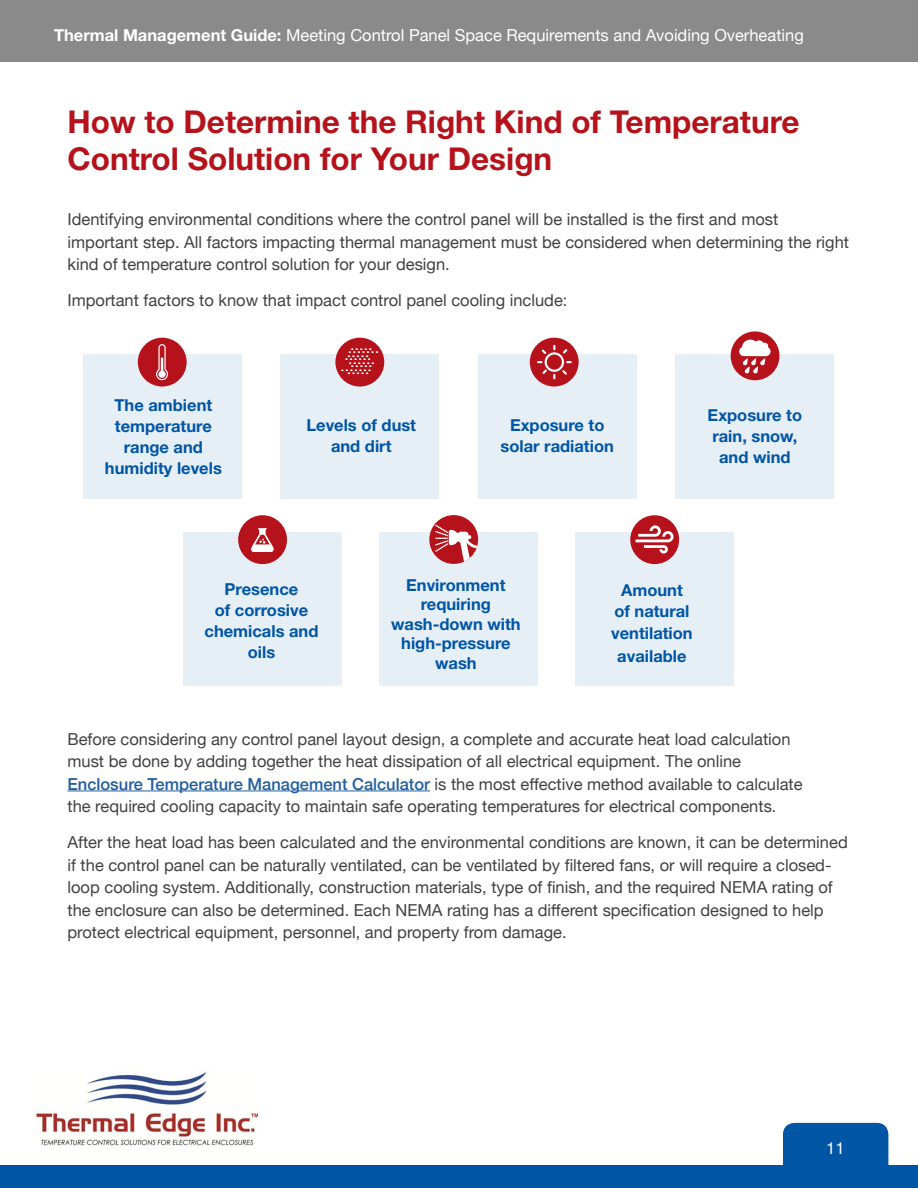
<style>
.page{position:relative;width:918px;height:1188px;background:#fff}
.page>*{position:absolute;margin:0;border:0;box-sizing:border-box;transform-origin:0 0}
.t1{font:700 31.5px/37.8px "Helvetica Neue";color:#b6121b}
.t2{font:18px "Helvetica Rmn";color:#fff}
.t3{font:16.5px/22.5px "Helvetica Neue";color:#414042}
.t4{font:700 16.5px/21px "Helvetica Neue";color:#0055a5;text-align:center}
.t5{font:16.5px "Helvetica Neue";color:#fff}
.s1{font-weight:700}
.s2{font-weight:500;color:#215e9e}
</style>
<div class="page">
<div style="left:0;top:1165px;width:918px;height:23px;background:#0055a5"></div>
<div style="left:783px;top:1123px;width:105px;height:42px;background:#0055a5"></div>
<img style="left:36px;top:1072px;width:222px;height:74px">
<div style="left:0;top:0;width:918px;height:61px;background:#8a8a8b"></div>
<hr style="left:68px;top:791px;width:362px;height:1px;background:#215e9e">
<div style="left:83px;top:355px;width:158px;height:144px;background:#e6eef6"></div>
<div style="left:138px;top:338px;width:49px;height:49px;background:#b6121b;border-radius:50%"></div>
<div style="left:281px;top:355px;width:158px;height:144px;background:#e6eef6"></div>
<div style="left:335px;top:338px;width:49px;height:49px;background:#b6121b;border-radius:50%"></div>
<div style="left:478px;top:355px;width:158px;height:144px;background:#e6eef6"></div>
<div style="left:530px;top:338px;width:49px;height:49px;background:#b6121b;border-radius:50%"></div>
<div style="left:676px;top:355px;width:158px;height:144px;background:#e6eef6"></div>
<div style="left:731px;top:331px;width:48px;height:49px;background:#b6121b;border-radius:50%"></div>
<div style="left:183px;top:532px;width:159px;height:154px;background:#e6eef6"></div>
<div style="left:238px;top:515px;width:49px;height:49px;background:#b6121b;border-radius:50%"></div>
<div style="left:379px;top:532px;width:159px;height:154px;background:#e6eef6"></div>
<div style="left:575px;top:532px;width:159px;height:154px;background:#e6eef6"></div>
<div style="left:630px;top:515px;width:49px;height:49px;background:#b6121b;border-radius:50%"></div>
<svg style="left:156px;top:344px;width:12px;height:36px"></svg>
<svg style="left:636px;top:525px;width:38px;height:29px"></svg>
<svg style="left:251px;top:528px;width:23px;height:24px"></svg>
<svg style="left:739px;top:340px;width:32px;height:34px"></svg>
<svg style="left:537px;top:345px;width:35px;height:34px"></svg>
<svg style="left:341px;top:348px;width:37px;height:26px"></svg>
<div style="left:429px;top:515px;width:49px;height:49px;background:#b6121b;border-radius:50%"></div>
<svg style="left:435px;top:524px;width:42px;height:38px"></svg>
<p class="t5" style="left:54px;top:23px;width:751px"><span class="s1">Thermal Management Guide:</span> Meeting Control Panel Space Requirements and Avoiding Overheating</p>
<h1 class="t1" style="left:68px;top:102px;width:733px">How to Determine the Right Kind of Temperature<br>Control Solution for Your Design</h1>
<p class="t3" style="left:68px;top:209px;width:783px">Identifying environmental conditions where the control panel will be installed is the first and most important step. All factors impacting thermal management must be considered when determining the right kind of temperature control solution for your design.</p>
<p class="t3" style="left:68px;top:290px;width:501px">Important factors to know that impact control panel cooling include:</p>
<p class="t4" style="left:105px;top:394px;width:118px">The ambient temperature range and humidity levels</p>
<p class="t4" style="left:306px;top:414px;width:111px">Levels of dust and dirt</p>
<p class="t4" style="left:501px;top:414px;width:115px">Exposure to solar radiation</p>
<p class="t4" style="left:708px;top:404px;width:96px">Exposure to rain, snow, and wind</p>
<p class="t4" style="left:205px;top:579px;width:115px">Presence<br>of corrosive chemicals and oils</p>
<p class="t4" style="left:391px;top:575px;width:131px;line-height:19.5px">Environment requiring wash-down with high-pressure wash</p>
<p class="t4" style="left:614px;top:579px;width:77px">Amount of natural</p>
<p class="t4" style="left:611px;top:622px;width:83px;line-height:22.5px">ventilation available</p>
<p class="t3" style="left:68px;top:729px;width:737px">Before considering any control panel layout design, a complete and accurate heat load calculation must be done by adding together the heat dissipation of all electrical equipment. The online <span class="s2">Enclosure Temperature Management Calculator</span> is the most effective method available to calculate the required cooling capacity to maintain safe operating temperatures for electrical components.</p>
<p class="t3" style="left:68px;top:832px;width:782px">After the heat load has been calculated and the environmental conditions are known, it can be determined if the control panel can be naturally ventilated, can be ventilated by filtered fans, or will require a closed&shy;loop cooling system. Additionally, construction materials, type of finish, and the required NEMA rating of the enclosure can also be determined. Each NEMA rating has a different specification designed to help protect electrical equipment, personnel, and property from damage.</p>
<p class="t2" style="left:825px;top:1136px;width:21px">11</p>
</div>
